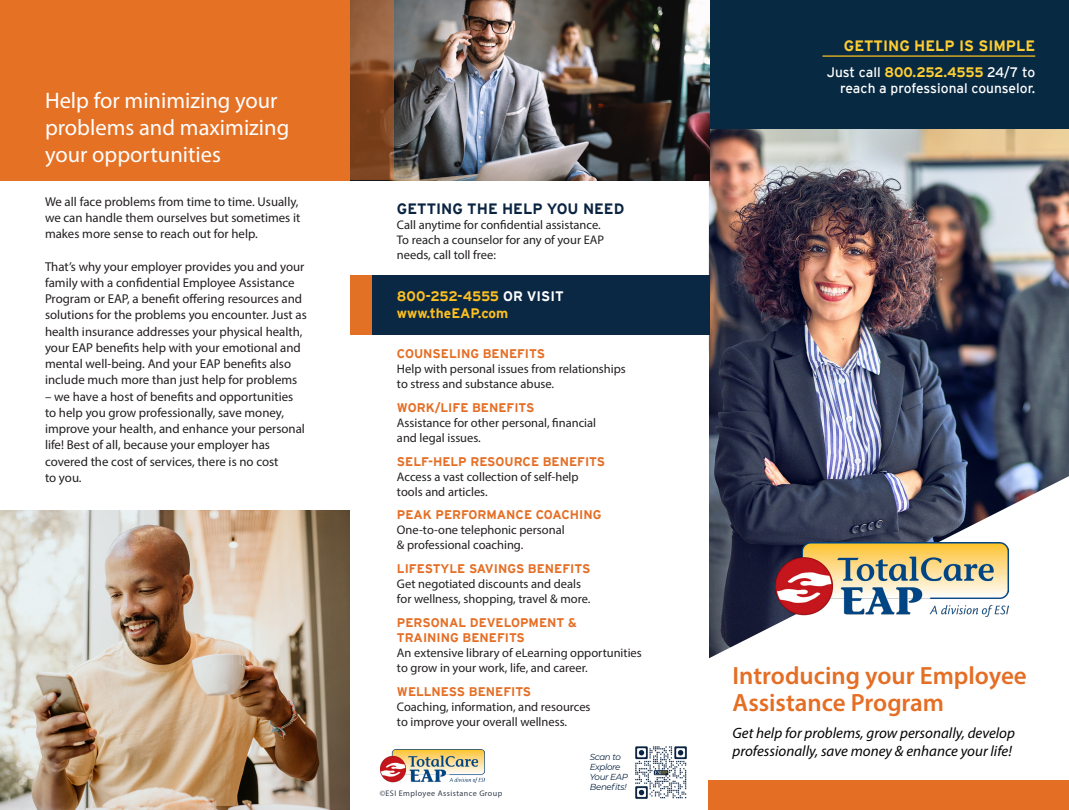
<style>
.page{position:relative;width:1069px;height:810px;background:#fff}
.page>*{position:absolute;margin:0;border:0;box-sizing:border-box;transform-origin:0 0}
.t1{font:600 25px/27.5px "Myriad Pro";color:#e56e25}
.t2{font:22.5px/27px "Myriad Pro";color:#fff}
.t3{font:italic 15px/18.8px "Myriad Pro";color:#040503}
.t4{font:700 15px "Interstate";color:#092341}
.t5{font:700 15px "Interstate";color:#fecd33}
.t6{font:13.75px "Interstate";color:#fff}
.t7{font:700 13.75px/16.5px "Interstate";color:#fec021}
.t8{font:12.88px/16.2px "Myriad Pro";color:#231f20}
.t9{font:12.5px/15px "Myriad Pro";color:#231f20}
.t10{font:700 12.5px/15px "Interstate";color:#e56e25}
.t11{font:italic 8.75px/10px "Montserrat";letter-spacing:-.04em;color:#082341}
.t12{font:8.12px "Myriad Pro";letter-spacing:.05em;color:#353d4c}
.s1{color:#fff}
.s2{color:#fec01e}
.s3{font-weight:700;color:#ffcf32}
</style>
<div class="page">
<div style="left:708px;top:781px;width:361px;height:29px;background:#e56e25"></div>
<img style="left:709px;top:129px;width:360px;height:529px">
<div style="left:708px;top:0;width:361px;height:129px;background:#082942"></div>
<img style="left:0;top:510px;width:350px;height:300px">
<div style="left:350px;top:275px;width:359px;height:60px;background:#082642"></div>
<div style="left:350px;top:275px;width:21px;height:60px;background:#e57125"></div>
<img style="left:394px;top:0;width:315px;height:180px">
<svg style="left:350px;top:0;width:44px;height:180px"></svg>
<div style="left:0;top:0;width:350px;height:180px;background:#e57125"></div>
<hr style="left:822px;top:55px;width:213px;height:2px;background:#fec021">
<img style="left:775px;top:542px;width:233px;height:75px">
<img style="left:635px;top:746px;width:52px;height:53px">
<img style="left:380px;top:750px;width:104px;height:33px">
<p class="t2" style="left:45px;top:86px;width:246px">Help for minimizing your problems and maximizing your opportunities</p>
<p class="t8" style="left:45px;top:193px;width:257px">We all face problems from time to time. Usually, we can handle them ourselves but sometimes it makes more sense to reach out for help.</p>
<p class="t8" style="left:45px;top:258px;width:263px">That’s why your employer provides you and your family with a confidential Employee Assistance Program or EAP, a benefit offering resources and solutions for the problems you encounter. Just as health insurance addresses your physical health, your EAP benefits help with your emotional and mental well-being. And your EAP benefits also include much more than just help for problems</p>
<p class="t8" style="left:45px;top:388px;width:261px">– we have a host of benefits and opportunities to help you grow professionally, save money, improve your health, and enhance your personal life! Best of all, because your employer has covered the cost of services, there is no cost<br>to you.</p>
<p class="t4" style="left:397px;top:200px;width:229px">GETTING THE HELP YOU NEED</p>
<p class="t9" style="left:397px;top:217px;width:205px">Call anytime for confidential assistance.</p>
<p class="t9" style="left:397px;top:232px;width:209px">To reach a counselor for any of your EAP</p>
<p class="t9" style="left:397px;top:247px;width:100px">needs, call toll free:</p>
<p class="t7" style="left:397px;top:288px;width:168px">800-252-4555 <span class="s1">OR VISIT </span><span class="s2">www.</span>theEAP.com</p>
<p class="t10" style="left:397px;top:346px;width:150px">COUNSELING BENEFITS</p>
<p class="t9" style="left:397px;top:361px;width:230px">Help with personal issues from relationships</p>
<p class="t9" style="left:397px;top:376px;width:159px">to stress and substance abuse.</p>
<p class="t10" style="left:397px;top:400px;width:139px">WORK/LIFE BENEFITS</p>
<p class="t9" style="left:397px;top:415px;width:201px">Assistance for other personal, financial</p>
<p class="t9" style="left:397px;top:430px;width:85px">and legal issues.</p>
<p class="t10" style="left:397px;top:454px;width:210px">SELF-HELP RESOURCE BENEFITS</p>
<p class="t9" style="left:397px;top:469px;width:183px">Access a vast collection of self-help</p>
<p class="t9" style="left:397px;top:484px;width:92px">tools and articles.</p>
<p class="t10" style="left:397px;top:507px;width:206px">PEAK PERFORMANCE COACHING</p>
<p class="t9" style="left:397px;top:522px;width:169px">One-to-one telephonic personal &amp; professional coaching.</p>
<p class="t10" style="left:397px;top:561px;width:195px">LIFESTYLE SAVINGS BENEFITS</p>
<p class="t9" style="left:397px;top:576px;width:195px">Get negotiated discounts and deals for wellness, shopping, travel &amp; more.</p>
<p class="t10" style="left:397px;top:615px;width:181px">PERSONAL DEVELOPMENT &amp;<br>TRAINING BENEFITS</p>
<p class="t9" style="left:397px;top:645px;width:246px">An extensive library of eLearning opportunities to grow in your work, life, and career.</p>
<p class="t10" style="left:397px;top:684px;width:136px">WELLNESS BENEFITS</p>
<p class="t9" style="left:397px;top:699px;width:195px">Coaching, information, and resources to improve your overall wellness.</p>
<p class="t12" style="left:380px;top:789px;width:124px">©ESI Employee Assistance Group</p>
<p class="t11" style="left:590px;top:752px;width:40px">Scan to<br>Explore<br>Your EAP<br>Benefits!</p>
<p class="t5" style="left:844px;top:37px;width:193px">GETTING HELP IS SIMPLE</p>
<p class="t6" style="left:827px;top:64px;width:210px">Just call <span class="s3">800.252.4555</span> 24/7 to</p>
<p class="t6" style="left:840px;top:81px;width:197px">reach a professional counselor.</p>
<p class="t1" style="left:732px;top:661px;width:296px">Introducing your Employee<br>Assistance Program</p>
<p class="t3" style="left:732px;top:723px;width:284px">Get help for problems, grow personally, develop professionally, save money &amp; enhance your life!</p>
</div>
